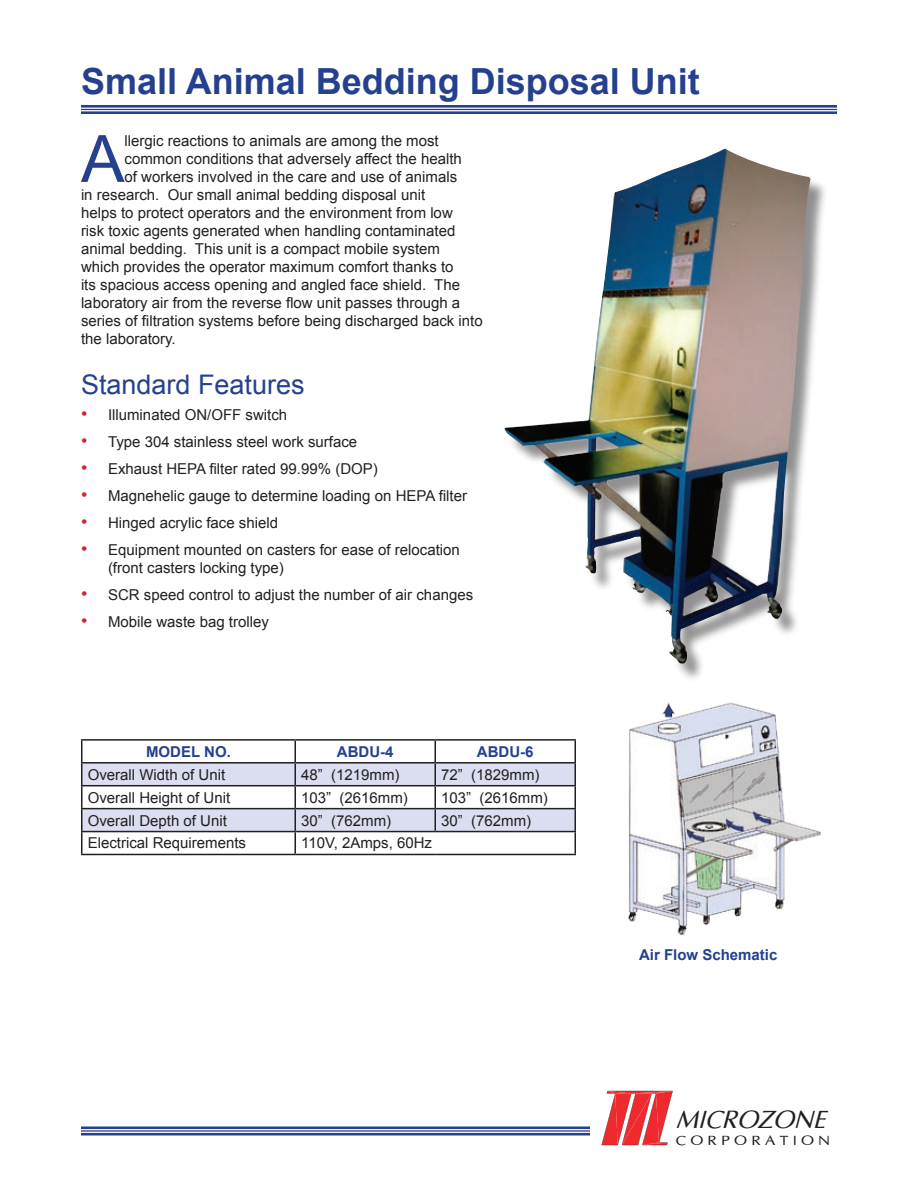
<style>
.page{position:relative;width:918px;height:1188px;background:#fff}
.page>*{position:absolute;margin:0;border:0;box-sizing:border-box;transform-origin:0 0}
.t1{font:65.25px "Arial";color:#25408f}
.t2{font:700 36px "Arial";color:#25408f}
.t3{font:27px "Arial";color:#25408f}
.t4{font:italic 25.05px "Optima";color:#231f20}
.t5{font:18px/27px "Arial";color:#d1232a;text-align:justify}
.t6{font:15px/18px "Arial";color:#231f20}
.t7{font:700 15px "Arial";color:#25408f}
.t8{font:13.65px "Optima";color:#231f20;scale:1.14 1}
</style>
<div class="page">
<hr style="left:81px;top:105px;width:756px;height:3px;background:#25408f">
<hr style="left:81px;top:109px;width:756px;height:1px;background:#25408f">
<hr style="left:81px;top:111px;width:756px;height:3px;background:#25408f">
<hr style="left:81px;top:1127px;width:509px;height:2px;background:#25408f">
<hr style="left:81px;top:1130px;width:509px;height:2px;background:#25408f">
<hr style="left:81px;top:1133px;width:509px;height:2px;background:#25408f">
<svg style="left:601px;top:1091px;width:72px;height:55px"></svg>
<div style="left:506px;top:150px;width:324px;height:533px;background:#231f20;opacity:.5"></div>
<img style="left:504px;top:149px;width:307px;height:514px">
<hr style="left:81px;top:739px;width:214px;height:2px;background:#231f20">
<hr style="left:295px;top:739px;width:140px;height:2px;background:#231f20">
<hr style="left:435px;top:739px;width:141px;height:2px;background:#231f20">
<svg style="left:81px;top:741px;width:495px;height:113px"></svg>
<hr style="left:81px;top:854px;width:214px;height:1px;background:#231f20">
<hr style="left:295px;top:854px;width:140px;height:1px;background:#231f20">
<hr style="left:435px;top:854px;width:141px;height:1px;background:#231f20">
<img style="left:628px;top:702px;width:193px;height:233px">
<p class="t2" style="left:81px;top:57px;width:620px">Small Animal Bedding Disposal Unit</p>
<p class="t1" style="left:81px;top:116px;width:45px">A</p>
<p class="t6" style="left:125px;top:132px;width:316px">llergic reactions to animals are among the most</p>
<p class="t6" style="left:125px;top:150px;width:339px">common conditions that adversely affect the health</p>
<p class="t6" style="left:125px;top:168px;width:334px">of workers involved in the care and use of animals</p>
<p class="t6" style="left:81px;top:186px;width:346px">in research. Our small animal bedding disposal unit</p>
<p class="t6" style="left:81px;top:204px;width:373px">helps to protect operators and the environment from low</p>
<p class="t6" style="left:81px;top:222px;width:376px">risk toxic agents generated when handling contaminated</p>
<p class="t6" style="left:81px;top:240px;width:361px">animal bedding. This unit is a compact mobile system</p>
<p class="t6" style="left:81px;top:258px;width:374px">which provides the operator maximum comfort thanks to</p>
<p class="t6" style="left:81px;top:276px;width:381px">its spacious access opening and angled face shield. The</p>
<p class="t6" style="left:81px;top:294px;width:381px">laboratory air from the reverse flow unit passes through a</p>
<p class="t6" style="left:81px;top:312px;width:403px">series of filtration systems before being discharged back into</p>
<p class="t6" style="left:81px;top:330px;width:96px">the laboratory.</p>
<p class="t3" style="left:81px;top:367px;width:225px">Standard Features</p>
<p class="t6" style="left:108px;top:406px;width:181px">Illuminated ON/OFF switch</p>
<p class="t6" style="left:108px;top:433px;width:251px">Type 304 stainless steel work surface</p>
<p class="t6" style="left:108px;top:460px;width:271px">Exhaust HEPA filter rated 99.99% (DOP)</p>
<p class="t6" style="left:108px;top:487px;width:361px">Magnehelic gauge to determine loading on HEPA filter</p>
<p class="t6" style="left:108px;top:514px;width:172px">Hinged acrylic face shield</p>
<p class="t6" style="left:108px;top:541px;width:353px">Equipment mounted on casters for ease of relocation (front casters locking type)</p>
<p class="t6" style="left:108px;top:586px;width:367px">SCR speed control to adjust the number of air changes</p>
<p class="t6" style="left:108px;top:613px;width:162px">Mobile waste bag trolley</p>
<p class="t5" style="left:81px;top:400px;width:8px">• • • • • •</p>
<p class="t5" style="left:81px;top:580px;width:8px">• •</p>
<p class="t7" style="left:146px;top:742px;width:86px">MODEL NO.</p>
<p class="t7" style="left:337px;top:742px;width:58px">ABDU-4</p>
<p class="t7" style="left:477px;top:742px;width:58px">ABDU-6</p>
<p class="t6" style="left:88px;top:766px;width:139px">Overall Width of Unit</p>
<p class="t6" style="left:301px;top:766px;width:100px">48” (1219mm)</p>
<p class="t6" style="left:441px;top:766px;width:100px">72” (1829mm)</p>
<p class="t6" style="left:88px;top:789px;width:144px">Overall Height of Unit</p>
<p class="t6" style="left:301px;top:789px;width:108px">103” (2616mm)</p>
<p class="t6" style="left:441px;top:789px;width:108px">103” (2616mm)</p>
<p class="t6" style="left:88px;top:811px;width:141px">Overall Depth of Unit</p>
<p class="t6" style="left:301px;top:811px;width:92px">30” (762mm)</p>
<p class="t6" style="left:441px;top:811px;width:92px">30” (762mm)</p>
<p class="t6" style="left:88px;top:834px;width:160px">Electrical Requirements</p>
<p class="t6" style="left:301px;top:834px;width:132px">110V, 2Amps, 60Hz</p>
<p class="t7" style="left:639px;top:945px;width:140px">Air Flow Schematic</p>
<p class="t4" style="left:676px;top:1105px;width:151px">MICROZONE</p>
<p class="t8" style="left:676px;top:1132px;width:137px">C O R P O R A T I O N</p>
</div>
